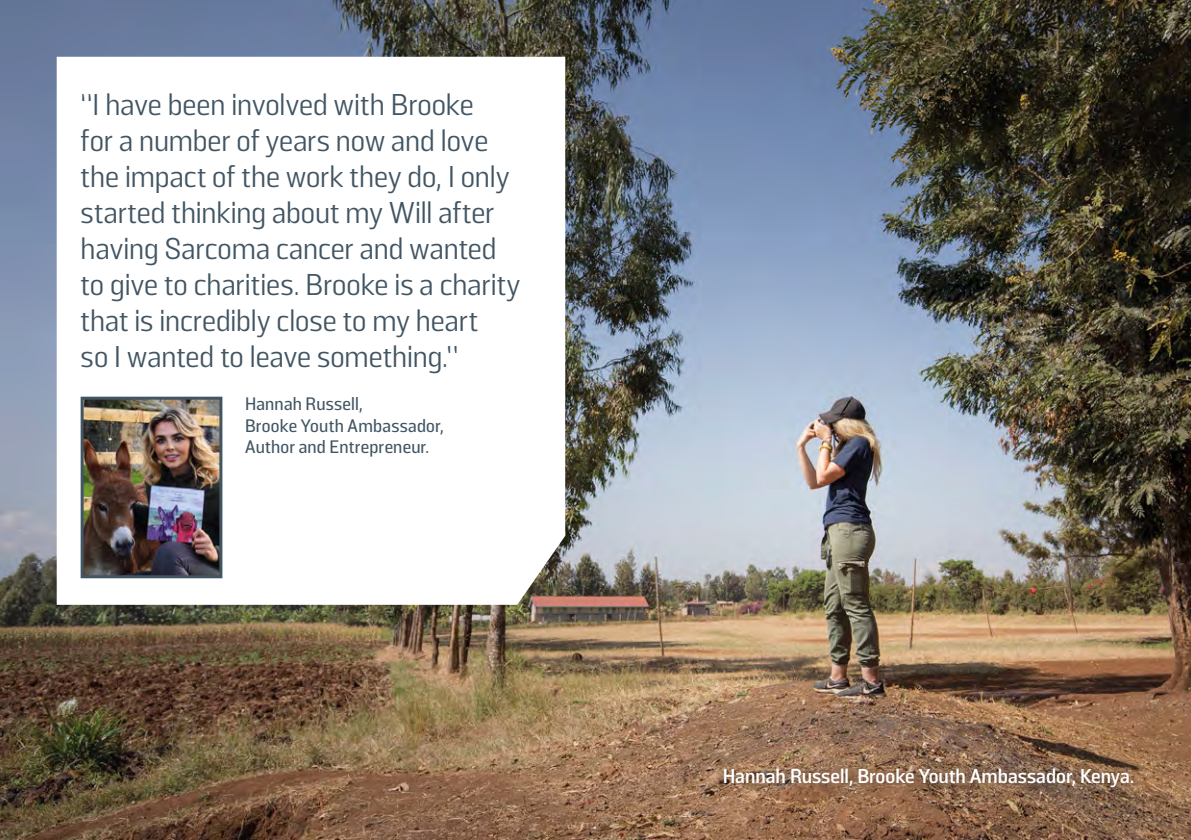
<style>
.page{position:relative;width:1191px;height:840px;background:#fff}
.page>*{position:absolute;margin:0;border:0;box-sizing:border-box;transform-origin:0 0}
.Case_Study_Quote{font:30px/36px "Solido";color:#425563}
.Image_Caption_Right{font:700 20px "Solido";color:#fff}
.Case_Study_Caption{font:500 18px/21.6px "Solido";letter-spacing:.01em;color:#425563}
</style>
<div class="page">
<img style="left:0;top:0;width:1191px;height:839px">
<svg style="left:57px;top:57px;width:508px;height:547px"></svg>
<div style="left:709px;top:753px;width:438px;height:48px;background:#1d1d1b;opacity:.6"></div>
<img style="left:85px;top:400px;width:133px;height:174px">
<div style="left:81px;top:396px;width:141px;height:182px;border:3px solid #425563"></div>
<p class="Case_Study_Quote" style="left:81px;top:87px;width:441px">“I have been involved with Brooke<br>for a number of years now and love the impact of the work they do, I only started thinking about my Will after having Sarcoma cancer and wanted to give to charities. Brooke is a charity that is incredibly close to my heart<br>so I wanted to leave something.”</p>
<p class="Case_Study_Caption" style="left:245px;top:394px;width:200px">Hannah Russell,<br>Brooke Youth Ambassador,<br>Author and Entrepreneur.</p>
<p class="Image_Caption_Right" style="left:722px;top:764px;width:413px">Hannah Russell, Brooke Youth Ambassador, Kenya.</p>
</div>
